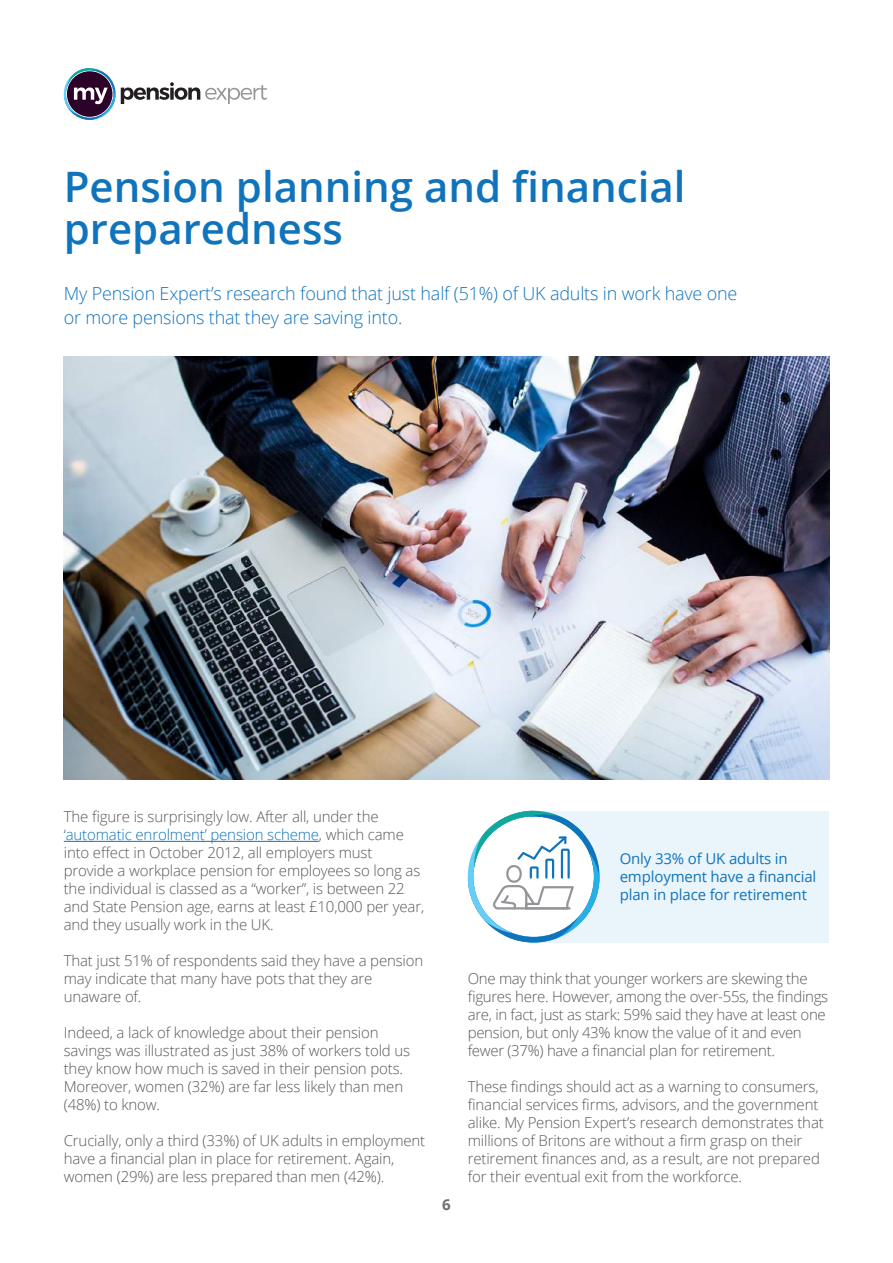
<style>
.page{position:relative;width:893px;height:1263px;background:#fff}
.page>*{position:absolute;margin:0;border:0;box-sizing:border-box;transform-origin:0 0}
.t1{font:600 42px/42px "Open Sans";color:#1074bc}
.t2{font:300 18px/24px "Open Sans";letter-spacing:-.01em;color:#1074bc}
.t3{font:300 15px/18px "Open Sans";letter-spacing:-.01em;color:#57585a}
.t4{font:15px/18px "Open Sans";letter-spacing:-.01em;color:#1074bc}
.t5{font:700 15px "Open Sans";color:#6c6d70}
.s1{color:#1074bc}
</style>
<div class="page">
<svg style="left:64px;top:68px;width:203px;height:52px"></svg>
<hr style="left:64px;top:841px;width:255px;height:1px;background:#1074bc">
<div style="left:534px;top:811px;width:295px;height:131px;background:#eaf4fb"></div>
<img style="left:64px;top:357px;width:765px;height:423px">
<svg style="left:468px;top:811px;width:132px;height:131px"></svg>
<h1 class="t1" style="left:64px;top:165px;width:623px">Pension planning and financial preparedness</h1>
<p class="t2" style="left:64px;top:281px;width:675px">My Pension Expert’s research found that just half (51%) of UK adults in work have one or more pensions that they are saving into.</p>
<p class="t3" style="left:64px;top:807px;width:362px">The figure is surprisingly low. After all, under the <span class="s1">‘automatic enrolment’ pension scheme</span>, which came into effect in October 2012, all employers must provide a workplace pension for employees so long as the individual is classed as a “worker”, is between 22 and State Pension age, earns at least £10,000 per year, and they usually work in the UK.</p>
<p class="t3" style="left:64px;top:951px;width:361px">That just 51% of respondents said they have a pension may indicate that many have pots that they are unaware of.</p>
<p class="t3" style="left:64px;top:1023px;width:348px">Indeed, a lack of knowledge about their pension savings was illustrated as just 38% of workers told us they know how much is saved in their pension pots.<br>Moreover, women (32%) are far less likely than men (48%) to know.</p>
<p class="t3" style="left:64px;top:1131px;width:363px">Crucially, only a third (33%) of UK adults in employment have a financial plan in place for retirement. Again, women (29%) are less prepared than men (42%).</p>
<p class="t4" style="left:620px;top:849px;width:198px">Only 33% of UK adults in employment have a financial plan in place for retirement</p>
<p class="t5" style="left:442px;top:1193px;width:10px">6</p>
<p class="t3" style="left:468px;top:969px;width:362px">One may think that younger workers are skewing the figures here. However, among the over-55s, the findings are, in fact, just as stark: 59% said they have at least one pension, but only 43% know the value of it and even fewer (37%) have a financial plan for retirement.</p>
<p class="t3" style="left:468px;top:1077px;width:358px">These findings should act as a warning to consumers, financial services firms, advisors, and the government alike. My Pension Expert’s research demonstrates that millions of Britons are without a firm grasp on their retirement finances and, as a result, are not prepared for their eventual exit from the workforce.</p>
</div>
